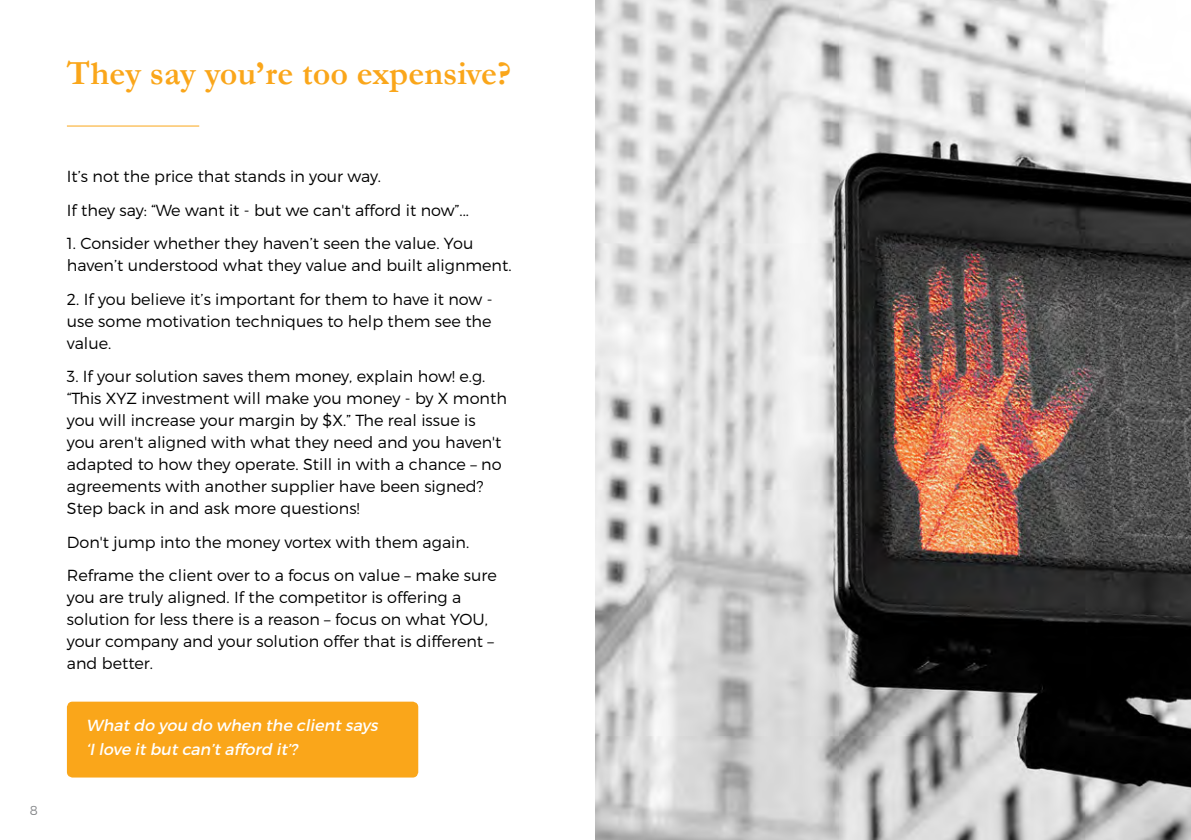
<style>
.page{position:relative;width:1191px;height:840px;background:#fff}
.page>*{position:absolute;margin:0;border:0;box-sizing:border-box;transform-origin:0 0}
.snack_heading{font:700 34px "Garamond";color:#faa61a}
.A6_body{font:300 16px/22px "Montserrat";color:#000}
.question{font:italic 16px/24px "Montserrat";letter-spacing:-.005em;color:#fff}
.t1{font:300 13px "Montserrat";color:#808285}
</style>
<div class="page">
<img style="left:595px;top:0;width:596px;height:839px">
<div style="left:67px;top:701px;width:351px;height:76px;background:#faa61a;border-radius:6px"></div>
<hr style="left:67px;top:125px;width:132px;height:1px;background:#faa61a">
<p class="snack_heading" style="left:67px;top:53px;width:446px">They say you’re too expensive?</p>
<p class="t1" style="left:30px;top:802px;width:10px">8</p>
<p class="A6_body" style="left:67px;top:165px;width:316px">It’s not the price that stands in your way.</p>
<p class="A6_body" style="left:67px;top:199px;width:403px">If they say: “We want it - but we can't afford it now”...</p>
<p class="A6_body" style="left:67px;top:232px;width:446px">1. Consider whether they haven’t seen the value. You haven’t understood what they value and built alignment.</p>
<p class="A6_body" style="left:67px;top:287px;width:427px;text-align:justify">2. If you believe it’s important for them to have it now - use some motivation techniques to help them see the value.</p>
<p class="A6_body" style="left:67px;top:365px;width:441px">3. If your solution saves them money, explain how! e.g. “This XYZ investment will make you money - by X month you will increase your margin by $X.” The real issue is you aren't aligned with what they need and you haven't adapted to how they operate. Still in with a chance – no agreements with another supplier have been signed?<br>Step back in and ask more questions!</p>
<p class="A6_body" style="left:67px;top:530px;width:404px">Don't jump into the money vortex with them again.</p>
<p class="A6_body" style="left:67px;top:563px;width:431px">Reframe the client over to a focus on value – make sure you are truly aligned. If the competitor is offering a solution for less there is a reason – focus on what YOU, your company and your solution offer that is different – and better.</p>
<p class="question" style="left:86px;top:713px;width:296px">What do you do when the client says ‘Ilove it but can’t afford it’?</p>
</div>
